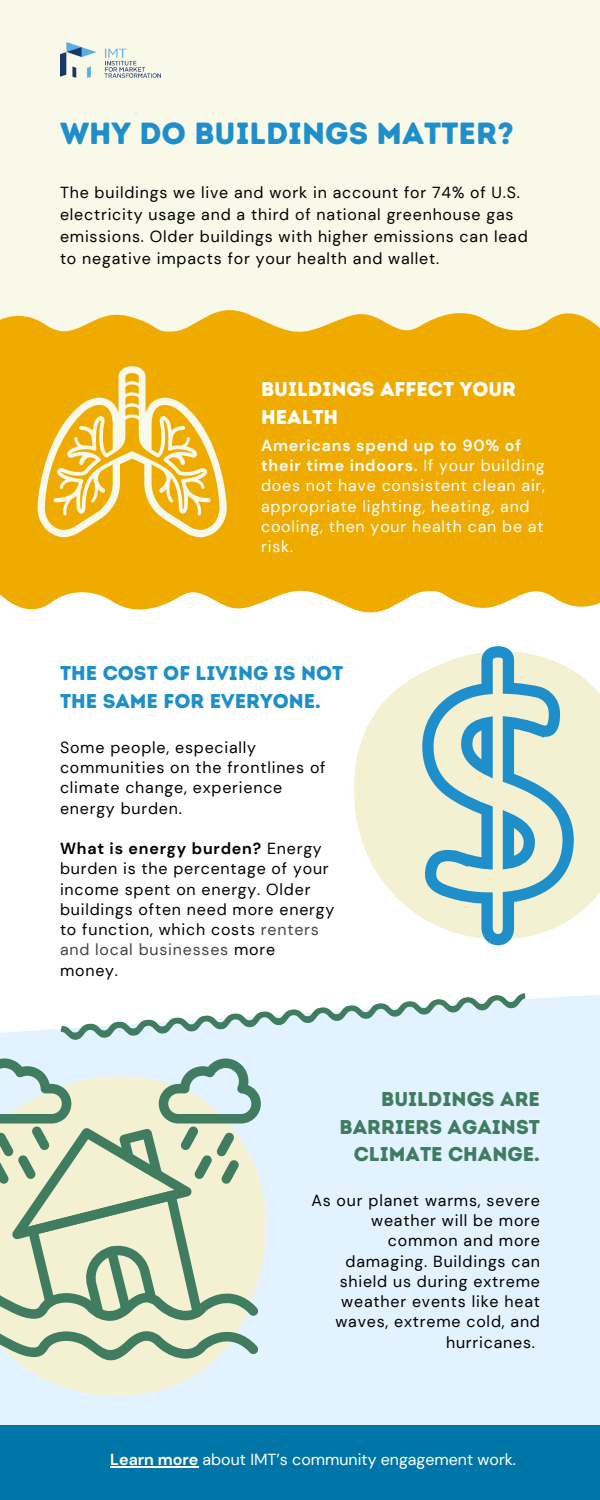
<style>
.page{position:relative;width:600px;height:1500px;background:#f9f9ea}
.page>*{position:absolute;margin:0;border:0;box-sizing:border-box;transform-origin:0 0}
.t1{font:30.6px "Intro Rust Base";color:#1e8fcb}
.t2{font:20px/27.8px "Intro Rust Base";color:#3f7c60;text-align:right}
.t3{font:20px/27.8px "Intro Rust Base";color:#1e8fcb}
.t4{font:20px/27.8px "Intro Rust Base";color:#fff}
.t5{font:16px/20.2px "DM Sans";letter-spacing:.05em;color:#000}
.t6{font:16px/20.2px "DM Sans";letter-spacing:.05em;color:#fff}
.t7{font:16px "DM Sans";color:#fff}
.s1{font-weight:700}
.s2{color:#444}
</style>
<div class="page">
<div style="left:0;top:550px;width:600px;height:496px;background:#fff"></div>
<svg style="left:0;top:537px;width:600px;height:76px;fill:#f0ab00"></svg>
<svg style="left:0;top:310px;width:600px;height:50px;fill:#f0ab00"></svg>
<div style="left:0;top:360px;width:600px;height:177px;background:#f0ab00"></div>
<img style="left:60px;top:42px;width:100px;height:36px">
<svg style="left:37px;top:366px;width:190px;height:171px"></svg>
<div style="left:0;top:994px;width:600px;height:431px;background:#e3f2ff"></div>
<svg style="left:0;top:1076px;width:278px;height:328px;background:#e6f1f5"></svg>
<svg style="left:0;top:1059px;width:261px;height:313px;background:#c8d5bd"></svg>
<svg style="left:354px;top:671px;width:246px;height:275px;fill:#f4f0d2"></svg>
<svg style="left:422px;top:646px;width:152px;height:299px;background:#bfd9d4"></svg>
<svg style="left:461px;top:716px;width:32px;height:62px;background:#6ab1cd"></svg>
<svg style="left:503px;top:810px;width:32px;height:59px;background:#69b1cd"></svg>
<svg style="left:60px;top:993px;width:466px;height:48px"></svg>
<div style="left:0;top:1425px;width:600px;height:75px;background:#0076a8"></div>
<hr style="left:110px;top:1466px;width:88px;height:2px;background:#fff">
<p class="t1" style="left:60px;top:115px;width:456px">WHY DO BUILDINGS MATTER?</p>
<p class="t5" style="left:60px;top:182px;width:469px;line-height:21.8px">The buildings we live and work in account for 74% of U.S. electricity usage and a third of national greenhouse gas emissions. Older buildings with higher emissions can lead to negative impacts for your health and wallet.</p>
<p class="t4" style="left:261px;top:375px;width:257px">BUILDINGS AFFECT YOUR<br>HEALTH</p>
<p class="t6" style="left:261px;top:435px;width:285px"><span class="s1">Americans spend up to 90% of their time indoors.</span> If your building does not have consistent clean air, appropriate lighting, heating, and cooling, then your health can be at risk.</p>
<p class="t3" style="left:60px;top:660px;width:285px">THE COST OF LIVING IS NOT<br>THE SAME FOR EVERYONE.</p>
<p class="t5" style="left:60px;top:737px;width:267px">Some people, especially communities on the frontlines of climate change, experience energy burden.</p>
<p class="t5" style="left:60px;top:838px;width:276px"><span class="s1">What is energy burden?</span> Energy burden is the percentage of your income spent on energy. Older buildings often need more energy to function, which costs <span class="s2">renters and local businesses</span> more money.</p>
<p class="t2" style="left:340px;top:1085px;width:202px">BUILDINGS ARE<br>BARRIERS AGAINST<br>CLIMATE CHANGE.</p>
<p class="t5" style="left:311px;top:1190px;width:230px">As our planet warms, severe</p>
<p class="t5" style="left:371px;top:1211px;width:170px">weather will be more</p>
<p class="t5" style="left:388px;top:1231px;width:154px">common and more</p>
<p class="t5" style="left:346px;top:1251px;width:196px">damaging. Buildings can</p>
<p class="t5" style="left:340px;top:1271px;width:202px">shield us during extreme</p>
<p class="t5" style="left:341px;top:1292px;width:200px">weather events like heat</p>
<p class="t5" style="left:335px;top:1312px;width:206px">waves, extreme cold, and</p>
<p class="t5" style="left:446px;top:1332px;width:90px">hurricanes.</p>
<p class="t7" style="left:110px;top:1449px;width:407px"><span class="s1">Learn more</span> about IMT’s community engagement work.</p>
</div>
